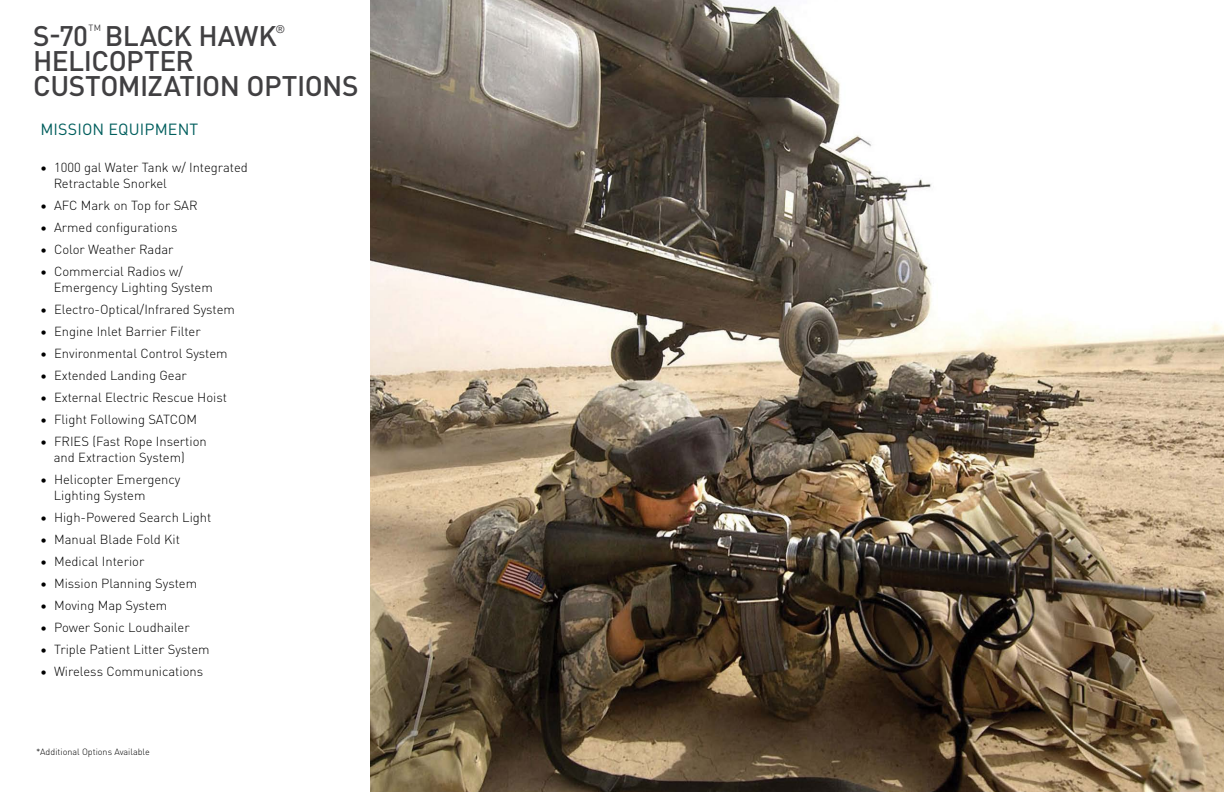
<style>
.page{position:relative;width:1224px;height:792px;background:#fff}
.page>*{position:absolute;margin:0;border:0;box-sizing:border-box;transform-origin:0 0}
.Header_LM{font:500 28px/25px "DINOT";letter-spacing:-.02em;color:#414042}
.t1{font:16px "DINOT";letter-spacing:.01em;color:#005e5d}
.t2{font:300 13px/16px "DINOT";color:#000}
.t3{font:300 9px "DINOT";color:#000}
.Header_LM-2{font:9px "DINOT";color:#414042}
</style>
<div class="page">
<img style="left:370px;top:0;width:854px;height:792px">
<p class="Header_LM" style="left:33px;top:21px;width:56px">S-70</p>
<p class="Header_LM-2" style="left:88px;top:21px;width:14px">TM</p>
<p class="Header_LM" style="left:33px;top:21px;width:327px;text-indent:72px">BLACK HAWK<sup>®<br></sup>HELICOPTER<br>CUSTOMIZATION OPTIONS</p>
<p class="t1" style="left:40px;top:117px;width:159px">MISSION EQUIPMENT</p>
<p class="t2" style="left:54px;top:158px;width:196px;text-indent:-13px">• 1000 gal Water Tank w/ Integrated<br>Retractable Snorkel</p>
<p class="t2" style="left:40px;top:196px;width:159px">• AFC Mark on Top for SAR</p>
<p class="t2" style="left:40px;top:218px;width:139px">• Armed configurations</p>
<p class="t2" style="left:40px;top:240px;width:135px">• Color Weather Radar</p>
<p class="t2" style="left:54px;top:262px;width:161px;text-indent:-13px">• Commercial Radios w/<br>Emergency Lighting System</p>
<p class="t2" style="left:40px;top:300px;width:196px">• Electro-Optical/Infrared System</p>
<p class="t2" style="left:40px;top:322px;width:162px">• Engine Inlet Barrier Filter</p>
<p class="t2" style="left:40px;top:344px;width:189px">• Environmental Control System</p>
<p class="t2" style="left:40px;top:366px;width:148px">• Extended Landing Gear</p>
<p class="t2" style="left:40px;top:388px;width:188px">• External Electric Rescue Hoist</p>
<p class="t2" style="left:40px;top:410px;width:158px">• Flight Following SATCOM</p>
<p class="t2" style="left:54px;top:432px;width:155px;text-indent:-13px">• FRIES (Fast Rope Insertion and Extraction System)</p>
<p class="t2" style="left:54px;top:470px;width:128px;text-indent:-13px">• Helicopter Emergency<br>Lighting System</p>
<p class="t2" style="left:40px;top:508px;width:173px">• High-Powered Search Light</p>
<p class="t2" style="left:40px;top:530px;width:141px">• Manual Blade Fold Kit</p>
<p class="t2" style="left:40px;top:552px;width:106px">• Medical Interior</p>
<p class="t2" style="left:40px;top:574px;width:158px">• Mission Planning System</p>
<p class="t2" style="left:40px;top:596px;width:129px">• Moving Map System</p>
<p class="t2" style="left:40px;top:618px;width:151px">• Power Sonic Loudhailer</p>
<p class="t2" style="left:40px;top:640px;width:171px">• Triple Patient Litter System</p>
<p class="t2" style="left:40px;top:662px;width:164px">• Wireless Communications</p>
<p class="t3" style="left:36px;top:745px;width:115px">*Additional Options Available</p>
</div>
